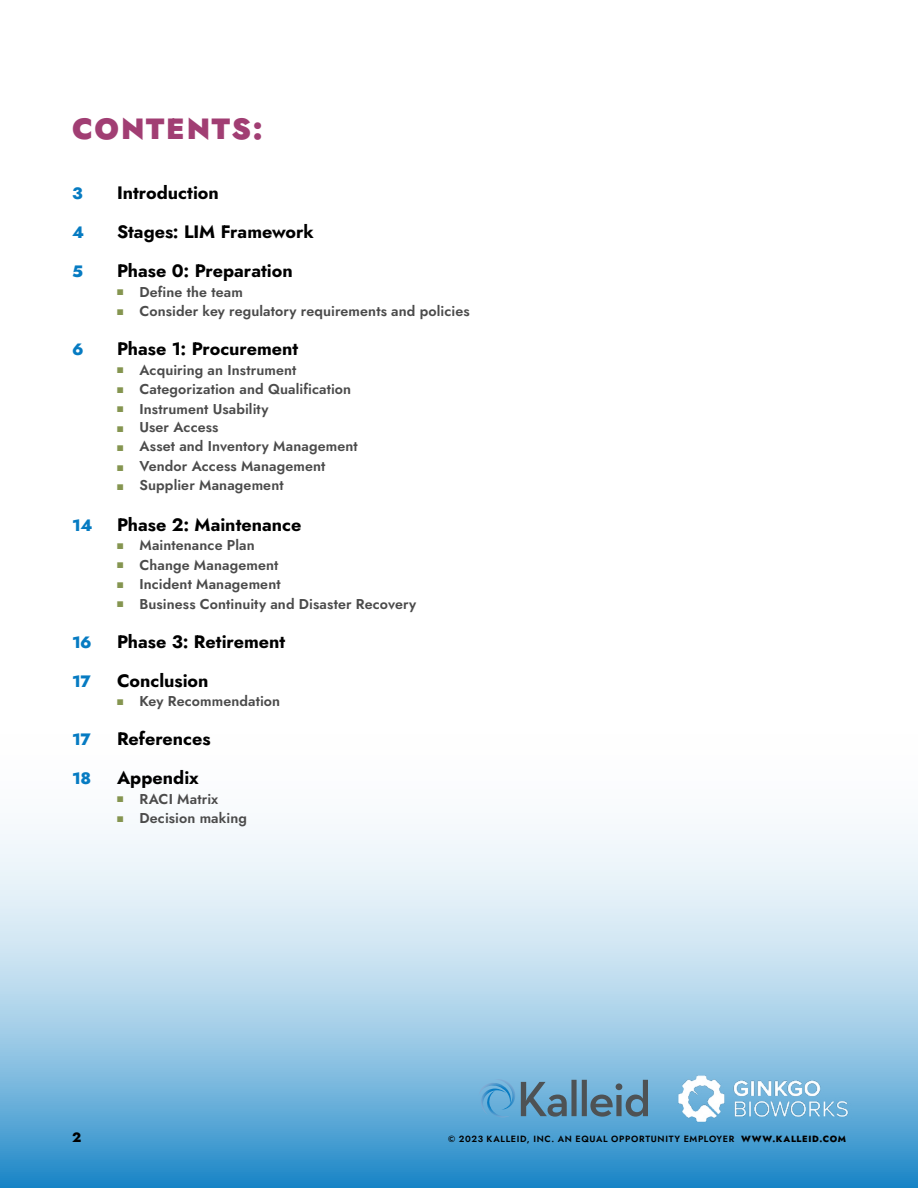
<style>
.page{position:relative;width:918px;height:1188px;background:#fff}
.page>*{position:absolute;margin:0;border:0;box-sizing:border-box;transform-origin:0 0}
.Kalleid-subhead-jost{font:900 29.25px "Jost";letter-spacing:.06em;color:#a13e73}
.t1{font:700 18px "Jost";color:#000}
.t2{font:800 16.5px "Jost";letter-spacing:-.015em;color:#067bc2}
.t3{font:600 14.25px "Jost";letter-spacing:.01em;color:#4b4b4b}
.K-WP_title_black_18{font:800 13.5px "Jost";color:#000}
.K-WP_title_black_18-2{font:600 9px "Jost";letter-spacing:.075em;color:#000}
.s1{color:#859550}
.s2{font-weight:800}
</style>
<div class="page">
<svg style="left:0;top:830px;width:918px;height:358px;background:#a8d0e9"></svg>
<svg style="left:479px;top:1079px;width:36px;height:39px"></svg>
<svg style="left:521px;top:1080px;width:118px;height:37px;background:#638ea8"></svg>
<img style="left:639px;top:1033px;width:249px;height:130px">
<p class="Kalleid-subhead-jost" style="left:72px;top:109px;width:192px">CONTENTS:</p>
<p class="t2" style="left:72px;top:182px;width:12px">3</p>
<p class="t1" style="left:117px;top:181px;width:103px">Introduction</p>
<p class="t2" style="left:72px;top:221px;width:14px">4</p>
<p class="t1" style="left:117px;top:220px;width:198px">Stages: LIM Framework</p>
<p class="t2" style="left:72px;top:260px;width:13px">5</p>
<p class="t1" style="left:117px;top:259px;width:177px">Phase 0: Preparation</p>
<p class="t3" style="left:117px;top:282px;width:127px"><span class="s1">■</span> Define the team</p>
<p class="t3" style="left:117px;top:302px;width:354px"><span class="s1">■</span> Consider key regulatory requirements and policies</p>
<p class="t2" style="left:72px;top:338px;width:13px">6</p>
<p class="t1" style="left:117px;top:337px;width:183px">Phase 1: Procurement</p>
<p class="t3" style="left:117px;top:360px;width:181px"><span class="s1">■</span> Acquiring an Instrument</p>
<p class="t3" style="left:117px;top:380px;width:236px"><span class="s1">■</span> Categorization and Qualification</p>
<p class="t3" style="left:117px;top:399px;width:153px"><span class="s1">■</span> Instrument Usability</p>
<p class="t3" style="left:117px;top:417px;width:103px"><span class="s1">■</span> User Access</p>
<p class="t3" style="left:117px;top:437px;width:242px"><span class="s1">■</span> Asset and Inventory Management</p>
<p class="t3" style="left:117px;top:456px;width:210px"><span class="s1">■</span> Vendor Access Management</p>
<p class="t3" style="left:117px;top:476px;width:168px"><span class="s1">■</span> Supplier Management</p>
<p class="t2" style="left:72px;top:514px;width:22px">14</p>
<p class="t1" style="left:117px;top:512px;width:186px">Phase 2: Maintenance</p>
<p class="t3" style="left:117px;top:536px;width:139px"><span class="s1">■</span> Maintenance Plan</p>
<p class="t3" style="left:117px;top:555px;width:163px"><span class="s1">■</span> Change Management</p>
<p class="t3" style="left:117px;top:575px;width:165px"><span class="s1">■</span> Incident Management</p>
<p class="t3" style="left:117px;top:594px;width:301px"><span class="s1">■</span> Business Continuity and Disaster Recovery</p>
<p class="t2" style="left:72px;top:631px;width:21px">16</p>
<p class="t1" style="left:117px;top:629px;width:170px">Phase 3: Retirement</p>
<p class="t2" style="left:72px;top:670px;width:20px">17</p>
<p class="t1" style="left:117px;top:668px;width:93px">Conclusion</p>
<p class="t3" style="left:117px;top:692px;width:165px"><span class="s1">■</span> Key Recommendation</p>
<p class="t2" style="left:72px;top:728px;width:20px">17</p>
<p class="t1" style="left:117px;top:727px;width:95px">References</p>
<p class="t2" style="left:72px;top:767px;width:21px">18</p>
<p class="t1" style="left:117px;top:766px;width:83px">Appendix</p>
<p class="t3" style="left:117px;top:789px;width:103px"><span class="s1">■</span> RACI Matrix</p>
<p class="t3" style="left:117px;top:809px;width:132px"><span class="s1">■</span> Decision making</p>
<p class="K-WP_title_black_18" style="left:72px;top:1128px;width:11px">2</p>
<p class="K-WP_title_black_18-2" style="left:448px;top:1132px;width:399px">© 2023 KALLEID, INC. AN EQUAL OPPORTUNITY EMPLOYER <span class="s2">WWW.KALLEID.COM</span></p>
</div>
